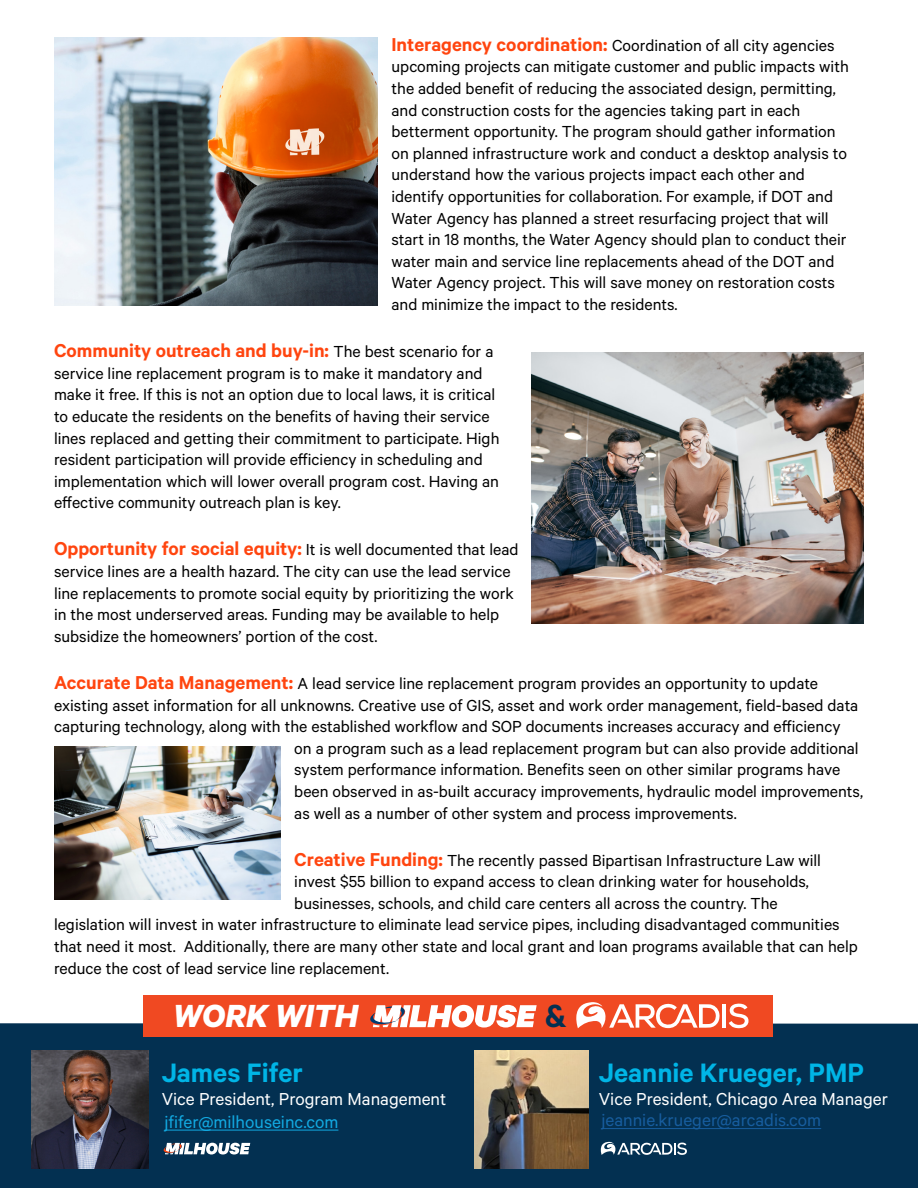
<style>
.page{position:relative;width:918px;height:1188px;background:#fff}
.page>*{position:absolute;margin:0;border:0;box-sizing:border-box;transform-origin:0 0}
.t1{font:italic 700 36px "Calibre";color:#fff}
.t2{font:600 36px "Calibre";color:#033051}
.t3{font:600 30px "Calibre";color:#00b5e6}
.t4{font:600 21px "Calibre";color:#ff450f}
.t5{font:19.5px "Calibre";color:#fff}
.t6{font:19.5px "Calibre";color:#175d9e}
.t7{font:19.5px "Calibre";color:#12a9e1}
.t8{font:18px/21.6px "Calibre";color:#000}
.s1{font-weight:600;font-size:21px;color:#ff450f}
.s2{font-weight:400;font-size:18px;color:#000}
</style>
<div class="page">
<img style="left:54px;top:37px;width:324px;height:268px">
<img style="left:531px;top:352px;width:333px;height:272px">
<img style="left:54px;top:746px;width:227px;height:153px">
<div style="left:0;top:1023px;width:918px;height:165px;background:#033051"></div>
<div style="left:143px;top:995px;width:630px;height:41px;background:#f04922"></div>
<svg style="left:370px;top:1005px;width:167px;height:23px"></svg>
<svg style="left:729px;top:1004px;width:20px;height:24px"></svg>
<svg style="left:576px;top:1002px;width:144px;height:26px"></svg>
<hr style="left:722px;top:1004px;width:4px;height:24px;background:#fff">
<hr style="left:164px;top:1130px;width:174px;height:1px;background:#12a9e1">
<hr style="left:601px;top:1128px;width:220px;height:1px;background:#175d9e">
<img style="left:475px;top:1050px;width:113px;height:119px">
<img style="left:31px;top:1050px;width:117px;height:118px">
<svg style="left:164px;top:1143px;width:86px;height:12px"></svg>
<svg style="left:601px;top:1142px;width:86px;height:13px"></svg>
<p class="t8" style="left:392px;top:34px;width:459px"><span class="s1">Interagency coordination:</span> Coordination of all city agencies upcoming projects can mitigate customer and public impacts with the added benefit of reducing the associated design, permitting, and construction costs for the agencies taking part in each betterment opportunity. The program should gather information on planned infrastructure work and conduct a desktop analysis to understand how the various projects impact each other and identify opportunities for collaboration. For example, if DOT and Water Agency has planned a street resurfacing project that will start in 18 months, the Water Agency should plan to conduct their water main and service line replacements ahead of the DOT and Water Agency project. This will save money on restoration costs and minimize the impact to the residents.</p>
<p class="t4" style="left:54px;top:338px;width:441px">Community outreach and buy-in: <span class="s2">The best scenario for a</span></p>
<p class="t8" style="left:54px;top:362px;width:447px">service line replacement program is to make it mandatory and make it free. If this is not an option due to local laws, it is critical to educate the residents on the benefits of having their service lines replaced and getting their commitment to participate. High resident participation will provide efficiency in scheduling and implementation which will lower overall program cost. Having an effective community outreach plan is key.</p>
<p class="t4" style="left:54px;top:536px;width:466px">Opportunity for social equity: <span class="s2">It is well documented that lead</span></p>
<p class="t8" style="left:54px;top:560px;width:461px">service lines are a health hazard. The city can use the lead service line replacements to promote social equity by prioritizing the work in the most underserved areas. Funding may be available to help subsidize the homeowners’ portion of the cost.</p>
<p class="t8" style="left:54px;top:672px;width:766px"><span class="s1">Accurate Data Management:</span> A lead service line replacement program provides an opportunity to update</p>
<p class="t8" style="left:54px;top:694px;width:806px">existing asset information for all unknowns. Creative use of GIS, asset and work order management, field-based data</p>
<p class="t8" style="left:54px;top:715px;width:788px">capturing technology, along with the established workflow and SOP documents increases accuracy and efficiency</p>
<p class="t8" style="left:294px;top:737px;width:566px">on a program such as a lead replacement program but can also provide additional</p>
<p class="t8" style="left:294px;top:758px;width:547px">system performance information. Benefits seen on other similar programs have</p>
<p class="t8" style="left:294px;top:780px;width:570px">been observed in as-built accuracy improvements, hydraulic model improvements,</p>
<p class="t8" style="left:294px;top:802px;width:444px">as well as a number of other system and process improvements.</p>
<p class="t8" style="left:294px;top:849px;width:528px"><span class="s1">Creative Funding:</span> The recently passed Bipartisan Infrastructure Law will</p>
<p class="t8" style="left:294px;top:870px;width:516px">invest $55 billion to expand access to clean drinking water for households,</p>
<p class="t8" style="left:294px;top:892px;width:485px">businesses, schools, and child care centers all across the country. The</p>
<p class="t8" style="left:54px;top:913px;width:787px">legislation will invest in water infrastructure to eliminate lead service pipes, including disadvantaged communities</p>
<p class="t8" style="left:54px;top:935px;width:805px">that need it most. Additionally, there are many other state and local grant and loan programs available that can help</p>
<p class="t8" style="left:54px;top:957px;width:337px">reduce the cost of lead service line replacement.</p>
<p class="t1" style="left:173px;top:994px;width:187px">WORK WITH</p>
<p class="t2" style="left:545px;top:995px;width:23px">&amp;</p>
<p class="t3" style="left:162px;top:1055px;width:143px">James Fifer</p>
<p class="t5" style="left:162px;top:1088px;width:286px">Vice President, Program Management</p>
<p class="t7" style="left:164px;top:1110px;width:176px">jfifer@milhouseinc.com</p>
<p class="t3" style="left:599px;top:1055px;width:267px">Jeannie Krueger, PMP</p>
<p class="t5" style="left:599px;top:1088px;width:291px">Vice President, Chicago Area Manager</p>
<p class="t6" style="left:601px;top:1109px;width:221px">jeannie.krueger@arcadis.com</p>
</div>
